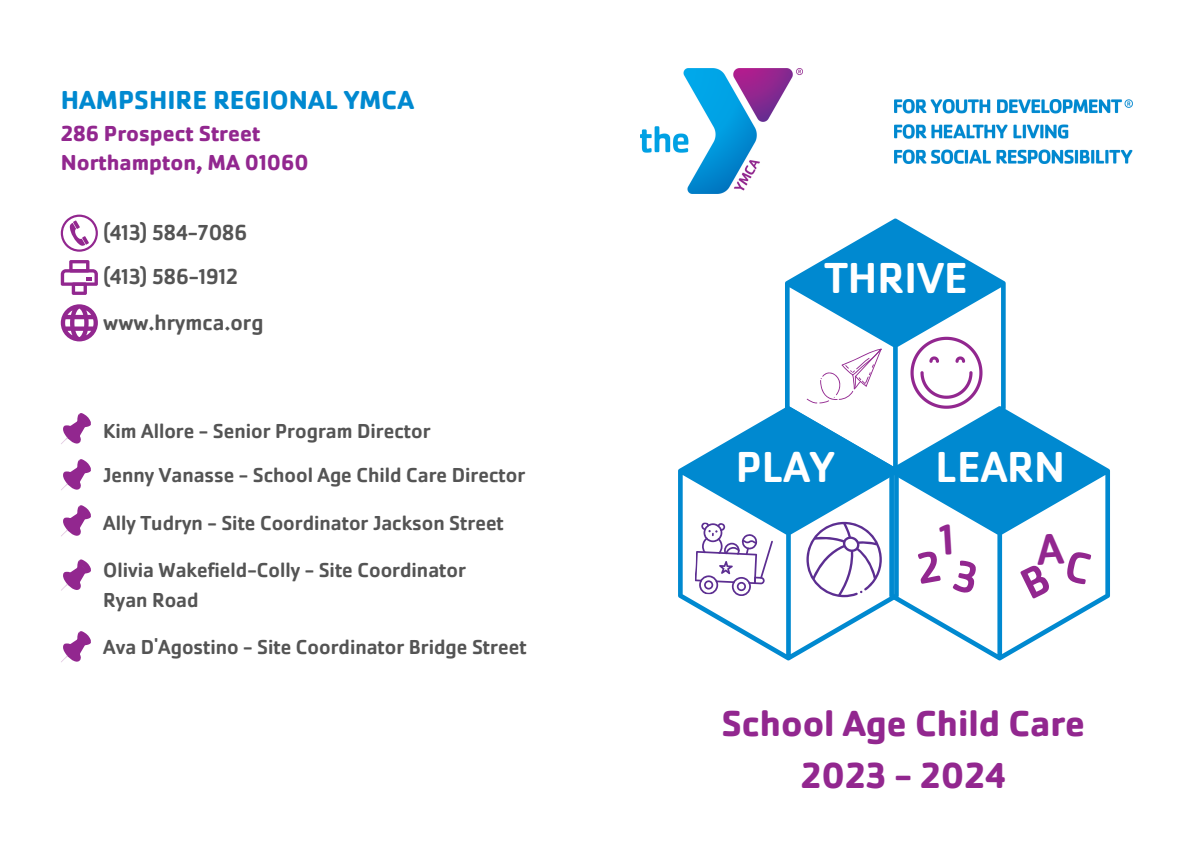
<style>
.page{position:relative;width:1188px;height:864px;background:#fff}
.page>*{position:absolute;margin:0;border:0;box-sizing:border-box;transform-origin:0 0}
.t1{font:500 45px "Cachet Pro";color:#fff}
.t2{font:700 37.5px/51.8px "Cachet Pro";color:#92278f;text-align:center}
.t3{font:700 27px "Cachet Pro";color:#0089d0}
.t4{font:500 22.5px/44.8px "Cachet Pro";color:#545454}
.t5{font:700 22.5px/29.2px "Cachet Pro";color:#92278f}
.t6{font:500 21px/29.2px "Cachet Pro";color:#545454}
</style>
<div class="page">
<img style="left:640px;top:69px;width:162px;height:125px">
<img style="left:895px;top:99px;width:237px;height:64px">
<svg style="left:899px;top:409px;width:211px;height:251px"></svg>
<svg style="left:678px;top:407px;width:221px;height:253px"></svg>
<svg style="left:785px;top:218px;width:221px;height:255px;fill:#0089d0"></svg>
<svg style="left:695px;top:522px;width:78px;height:75px"></svg>
<svg style="left:806px;top:522px;width:76px;height:75px"></svg>
<svg style="left:806px;top:348px;width:76px;height:56px"></svg>
<svg style="left:911px;top:337px;width:72px;height:72px"></svg>
<svg style="left:61px;top:215px;width:37px;height:37px"></svg>
<svg style="left:61px;top:260px;width:37px;height:35px"></svg>
<svg style="left:61px;top:304px;width:37px;height:37px"></svg>
<svg style="left:61px;top:413px;width:30px;height:31px"></svg>
<svg style="left:61px;top:505px;width:30px;height:31px"></svg>
<svg style="left:61px;top:559px;width:30px;height:32px"></svg>
<svg style="left:61px;top:631px;width:30px;height:31px"></svg>
<svg style="left:61px;top:459px;width:30px;height:31px"></svg>
<svg style="left:1020px;top:533px;width:72px;height:66px"></svg>
<svg style="left:916px;top:524px;width:63px;height:70px"></svg>
<p class="t3" style="left:61px;top:83px;width:355px">HAMPSHIRE REGIONAL YMCA</p>
<p class="t5" style="left:61px;top:118px;width:249px">286 Prospect Street<br>Northampton, MA 01060</p>
<p class="t4" style="left:103px;top:210px;width:162px">(413) 584-7086 (413) 586-1912 www.hrymca.org</p>
<p class="t6" style="left:103px;top:416px;width:329px">Kim Allore - Senior Program Director</p>
<p class="t6" style="left:103px;top:461px;width:424px">Jenny Vanasse - School Age Child Care Director</p>
<p class="t6" style="left:103px;top:508px;width:402px">Ally Tudryn - Site Coordinator Jackson Street</p>
<p class="t6" style="left:103px;top:556px;width:364px">Olivia Wakefield-Colly - Site Coordinator<br>Ryan Road</p>
<p class="t6" style="left:103px;top:632px;width:425px">Ava D'Agostino - Site Coordinator Bridge Street</p>
<h1 class="t1" style="left:824px;top:250px;width:145px">THRIVE</h1>
<h1 class="t1" style="left:736px;top:438px;width:100px">PLAY</h1>
<h1 class="t1" style="left:935px;top:438px;width:131px">LEARN</h1>
<h2 class="t2" style="left:721px;top:697px;width:365px">School Age Child Care<br>2023 - 2024</h2>
</div>
